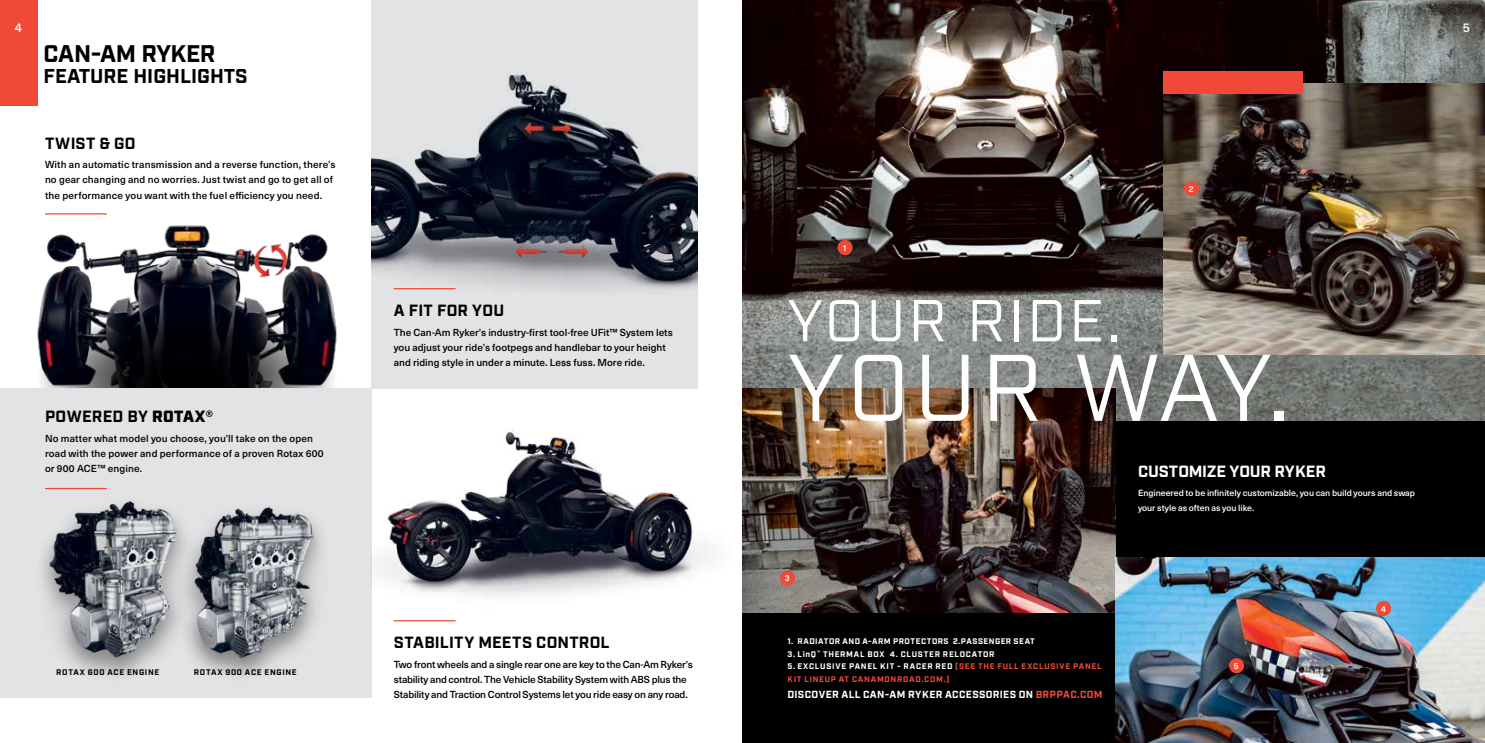
<style>
.page{position:relative;width:1485px;height:743px;background:#fff}
.page>*{position:absolute;margin:0;border:0;box-sizing:border-box;transform-origin:0 0}
.t1{font:94.38px "Industry";letter-spacing:.035em;color:#fff}
.t2{font:58.88px "Industry";letter-spacing:.05em;color:#fff}
.t3{font:700 24px "Industry";letter-spacing:-.02em;color:#000}
.t4{font:700 20px "Industry";color:#000}
.t5{font:700 16.25px "Industry";letter-spacing:.015em;color:#000}
.t6{font:700 16.25px "Industry";letter-spacing:-.01em;color:#fff}
.t7{font:500 12.5px "Neue Haas Unica W1 G";color:#fff}
.t8{font:700 10.25px "Industry";letter-spacing:.035em;color:#fff}
.t9{font:500 10px/15px "Neue Haas Unica W1 G";letter-spacing:.005em;color:#000}
.t10{font:500 10px/15px "Neue Haas Unica W1 G";letter-spacing:-.02em;color:#000}
.t11{font:500 8.75px/15px "Neue Haas Unica W1 G";letter-spacing:-.005em;color:#fff}
.t12{font:500 8.5px "Neue Haas Unica W1 G";color:#fff}
.t13{font:700 8.12px/12.5px "Industry";letter-spacing:.09em;color:#f04937}
.t14{font:700 8.12px "Industry";letter-spacing:.075em;color:#fff}
.t15{font:700 8.12px "Industry";letter-spacing:.08em;color:#000}
.s1{font-weight:900}
.s2{color:#fff}
.s3{color:#f04937}
</style>
<div class="page">
<img style="left:37px;top:214px;width:300px;height:148px">
<svg style="left:37px;top:309px;width:300px;height:136px;background:#1b1b22"></svg>
<div style="left:742px;top:0;width:743px;height:742px;background:#000"></div>
<img style="left:742px;top:0;width:743px;height:420px">
<img style="left:1164px;top:83px;width:321px;height:271px">
<img style="left:742px;top:388px;width:374px;height:224px">
<div style="left:1164px;top:71px;width:139px;height:23px;background:#f04937"></div>
<img style="left:1115px;top:557px;width:370px;height:185px">
<div style="left:371px;top:0;width:327px;height:388px;background:#e2e3e4"></div>
<div style="left:0;top:388px;width:371px;height:310px;background:#e2e3e4"></div>
<img style="left:378px;top:430px;width:330px;height:168px">
<div style="left:26px;top:494px;width:185px;height:193px;background:#000;opacity:.5"></div>
<img style="left:26px;top:496px;width:103px;height:166px">
<div style="left:161px;top:495px;width:180px;height:190px;background:#000;opacity:.5"></div>
<img style="left:129px;top:496px;width:243px;height:166px">
<img style="left:371px;top:74px;width:327px;height:216px">
<div style="left:0;top:0;width:37px;height:106px;background:#f04937"></div>
<div style="left:837px;top:240px;width:16px;height:15px;background:#f04937;border-radius:50%"></div>
<div style="left:780px;top:570px;width:15px;height:15px;background:#f04937;border-radius:50%"></div>
<div style="left:1229px;top:658px;width:15px;height:15px;background:#f04937;border-radius:50%"></div>
<div style="left:1376px;top:601px;width:15px;height:15px;background:#f04937;border-radius:50%"></div>
<hr style="left:45px;top:213px;width:62px;height:1px;background:#f04937">
<hr style="left:45px;top:488px;width:62px;height:1px;background:#f04937">
<hr style="left:394px;top:620px;width:62px;height:1px;background:#f04937">
<hr style="left:394px;top:288px;width:62px;height:1px;background:#f04937">
<div style="left:1184px;top:181px;width:15px;height:15px;background:#f04937;border-radius:50%"></div>
<p class="t7" style="left:15px;top:18px;width:9px">4</p>
<p class="t7" style="left:1463px;top:18px;width:9px">5</p>
<h3 class="t3" style="left:44px;top:39px;width:173px">CAN-AM RYKER</h3>
<h3 class="t4" style="left:43px;top:64px;width:206px">FEATURE HIGHLIGHTS</h3>
<h3 class="t5" style="left:45px;top:134px;width:92px">TWIST &amp; GO</h3>
<p class="t9" style="left:45px;top:157px;width:292px">With an automatic transmission and a reverse function, there’s no gear changing and no worries. Just twist and go to get all of the performance you want with the fuel efficiency you need.</p>
<h3 class="t5" style="left:45px;top:407px;width:170px">POWERED BY <span class="s1">ROTAX</span><sup>®</sup></h3>
<p class="t9" style="left:45px;top:430px;width:280px">No matter what model you choose, you’ll take on the open road with the power and performance of a proven Rotax 600 or 900 ACE™ engine.</p>
<h3 class="t5" style="left:394px;top:301px;width:112px">A FIT FOR YOU</h3>
<p class="t9" style="left:394px;top:324px;width:281px">The Can-Am Ryker’s industry-first tool-free UFit™ System lets you adjust your ride’s footpegs and handlebar to your height and riding style in under a minute. Less fuss. More ride.</p>
<p class="t15" style="left:56px;top:667px;width:105px">ROTAX 600 ACE ENGINE</p>
<p class="t15" style="left:194px;top:667px;width:105px">ROTAX 900 ACE ENGINE</p>
<h3 class="t5" style="left:394px;top:633px;width:217px">STABILITY MEETS CONTROL</h3>
<p class="t10" style="left:394px;top:656px;width:301px">Two front wheels and a single rear one are key to the Can-Am Ryker’s stability and control. The Vehicle Stability System with ABS plus the<br>Stability and Traction Control Systems let you ride easy on any road.</p>
<p class="t12" style="left:842px;top:241px;width:6px">1</p>
<p class="t12" style="left:1189px;top:182px;width:6px">2</p>
<h2 class="t2" style="left:788px;top:286px;width:334px">YOUR RIDE.</h2>
<h1 class="t1" style="left:788px;top:332px;width:504px">YOUR WAY.</h1>
<p class="t12" style="left:785px;top:572px;width:6px">3</p>
<p class="t14" style="left:788px;top:636px;width:249px">1. RADIATOR AND A-ARM PROTECTORS 2.PASSENGER SEAT</p>
<p class="t14" style="left:788px;top:649px;width:209px">3. LinQ<sup>™</sup> THERMAL BOX 4. CLUSTER RELOCATOR</p>
<p class="t13" style="left:788px;top:660px;width:316px"><span class="s2">5. EXCLUSIVE PANEL KIT - RACER RED</span> [SEE THE FULL EXCLUSIVE PANEL<br>KIT LINEUP AT CANAMONROAD.COM.]</p>
<p class="t8" style="left:788px;top:688px;width:317px">DISCOVER ALL CAN-AM RYKER ACCESSORIES ON <span class="s3">BRPPAC.COM</span></p>
<h3 class="t6" style="left:1138px;top:461px;width:189px">CUSTOMIZE YOUR RYKER</h3>
<p class="t11" style="left:1138px;top:485px;width:279px">Engineered to be infinitely customizable, you can build yours and swap your style as often as you like.</p>
<p class="t12" style="left:1234px;top:659px;width:6px">5</p>
<p class="t12" style="left:1381px;top:602px;width:6px">4</p>
</div>
